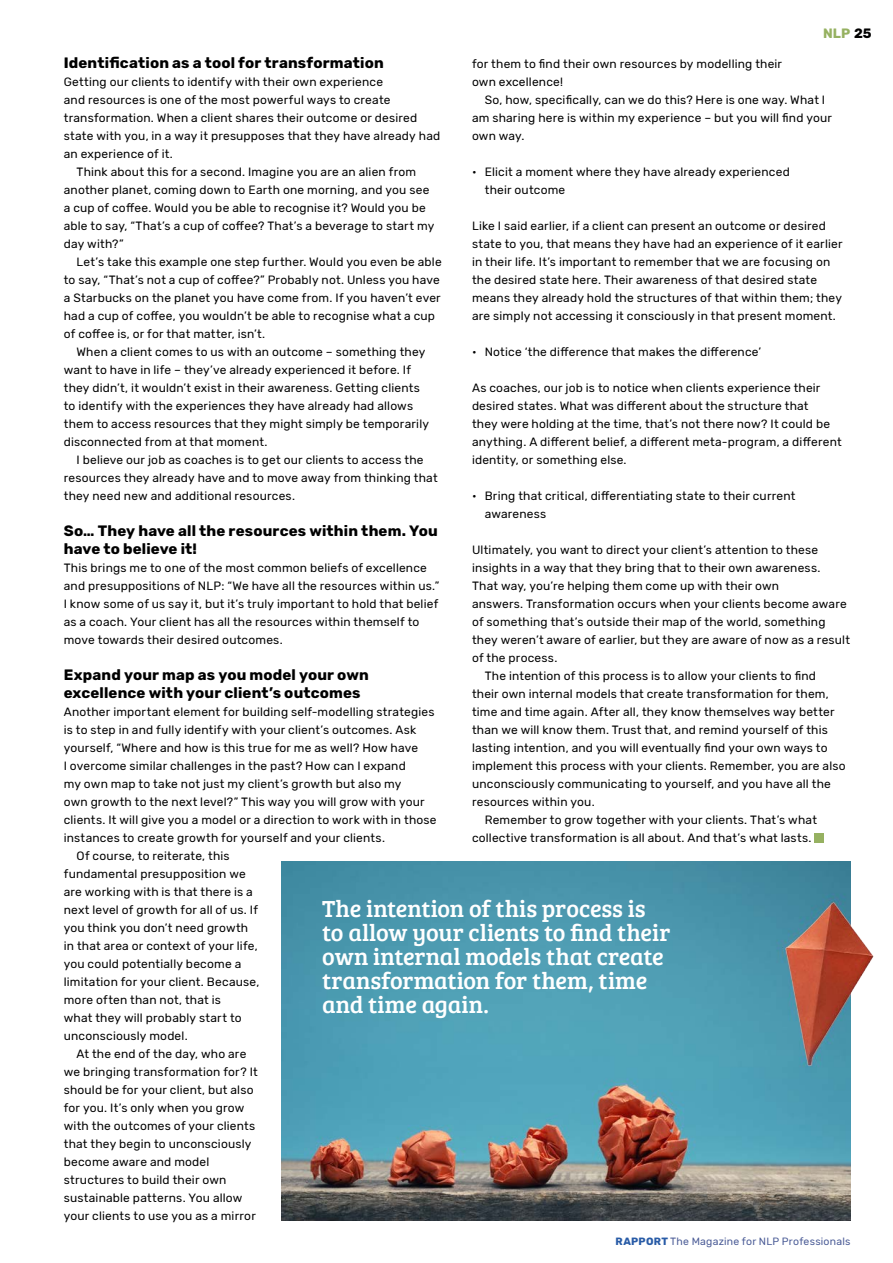
<style>
.page{position:relative;width:893px;height:1263px;background:#fff}
.page>*{position:absolute;margin:0;border:0;box-sizing:border-box;transform-origin:0 0}
.t1{font:24px/24px "Bree Serif";letter-spacing:-.005em;color:#fff}
.t2{font:700 15px/18px "Rubik";letter-spacing:.01em;color:#000}
.t3{font:700 13.5px "Rubik";color:#96b161}
.t4{font:700 13.5px "Rubik";color:#000}
.t5{font:12px/18px "Rubik";letter-spacing:.015em;color:#000}
.t6{font:10.5px "Rubik";letter-spacing:.02em;color:#4a5b96}
.s1{font-weight:700;color:#295ca7}
</style>
<div class="page">
<img style="left:282px;top:861px;width:568px;height:359px">
<img style="left:776px;top:892px;width:98px;height:181px">
<div style="left:814px;top:833px;width:9px;height:9px;background:#96b161"></div>
<p class="t4" style="left:854px;top:26px;width:19px">25</p>
<p class="t3" style="left:823px;top:26px;width:10px">nlp</p>
<p class="t2" style="left:64px;top:55px;width:322px">Identification as a tool for transformation</p>
<p class="t5" style="left:64px;top:73px;width:321px">Getting our clients to identify with their own experience</p>
<p class="t5" style="left:64px;top:91px;width:328px">and resources is one of the most powerful ways to create</p>
<p class="t5" style="left:64px;top:109px;width:355px">transformation. When a client shares their outcome or desired</p>
<p class="t5" style="left:64px;top:127px;width:378px">state with you, in a way it presupposes that they have already had</p>
<p class="t5" style="left:64px;top:145px;width:111px">an experience of it.</p>
<p class="t5" style="left:77px;top:163px;width:341px">Think about this for a second. Imagine you are an alien from</p>
<p class="t5" style="left:64px;top:181px;width:367px">another planet, coming down to Earth one morning, and you see</p>
<p class="t5" style="left:64px;top:199px;width:364px">a cup of coffee. Would you be able to recognise it? Would you be</p>
<p class="t5" style="left:64px;top:217px;width:372px">able to say, “That’s a cup of coffee? That’s a beverage to start my</p>
<p class="t5" style="left:64px;top:235px;width:61px">day with?”</p>
<p class="t5" style="left:77px;top:253px;width:367px">Let’s take this example one step further. Would you even be able</p>
<p class="t5" style="left:64px;top:271px;width:378px">to say, “That’s not a cup of coffee?” Probably not. Unless you have</p>
<p class="t5" style="left:64px;top:289px;width:378px">a Starbucks on the planet you have come from. If you haven’t ever</p>
<p class="t5" style="left:64px;top:307px;width:373px">had a cup of coffee, you wouldn’t be able to recognise what a cup</p>
<p class="t5" style="left:64px;top:325px;width:203px">of coffee is, or for that matter, isn’t.</p>
<p class="t5" style="left:77px;top:343px;width:350px">When a client comes to us with an outcome – something they</p>
<p class="t5" style="left:64px;top:361px;width:349px">want to have in life – they’ve already experienced it before. If</p>
<p class="t5" style="left:64px;top:379px;width:358px">they didn’t, it wouldn’t exist in their awareness. Getting clients</p>
<p class="t5" style="left:64px;top:397px;width:351px">to identify with the experiences they have already had allows</p>
<p class="t5" style="left:64px;top:415px;width:367px">them to access resources that they might simply be temporarily</p>
<p class="t5" style="left:64px;top:433px;width:205px">disconnected from at that moment.</p>
<p class="t5" style="left:77px;top:451px;width:348px">I believe our job as coaches is to get our clients to access the</p>
<p class="t5" style="left:64px;top:469px;width:375px">resources they already have and to move away from thinking that</p>
<p class="t5" style="left:64px;top:487px;width:233px">they need new and additional resources.</p>
<p class="t2" style="left:64px;top:523px;width:375px">So… They have all the resources within them. You have to believe it!</p>
<p class="t5" style="left:64px;top:559px;width:377px">This brings me to one of the most common beliefs of excellence and presuppositions of NLP: “We have all the resources within us.” I know some of us say it, but it’s truly important to hold that belief as a coach. Your client has all the resources within themself to move towards their desired outcomes.</p>
<p class="t2" style="left:64px;top:667px;width:306px">Expand your map as you model your own excellence with your client’s outcomes</p>
<p class="t5" style="left:64px;top:703px;width:372px">Another important element for building self-modelling strategies</p>
<p class="t5" style="left:64px;top:721px;width:354px">is to step in and fully identify with your client’s outcomes. Ask</p>
<p class="t5" style="left:64px;top:739px;width:356px">yourself, “Where and how is this true for me as well? How have</p>
<p class="t5" style="left:64px;top:757px;width:344px">I overcome similar challenges in the past? How can I expand</p>
<p class="t5" style="left:64px;top:775px;width:339px">my own map to take not just my client’s growth but also my</p>
<p class="t5" style="left:64px;top:793px;width:362px">own growth to the next level?” This way you will grow with your</p>
<p class="t5" style="left:64px;top:811px;width:374px">clients. It will give you a model or a direction to work with in those</p>
<p class="t5" style="left:64px;top:829px;width:323px">instances to create growth for yourself and your clients.</p>
<p class="t5" style="left:77px;top:847px;width:155px">Of course, to reiterate, this</p>
<p class="t5" style="left:64px;top:865px;width:183px">fundamental presupposition we</p>
<p class="t5" style="left:64px;top:883px;width:191px">are working with is that there is a</p>
<p class="t5" style="left:64px;top:901px;width:196px">next level of growth for all of us. If</p>
<p class="t5" style="left:64px;top:919px;width:186px">you think you don’t need growth</p>
<p class="t5" style="left:64px;top:937px;width:195px">in that area or context of your life,</p>
<p class="t5" style="left:64px;top:955px;width:179px">you could potentially become a</p>
<p class="t5" style="left:64px;top:973px;width:197px">limitation for your client. Because,</p>
<p class="t5" style="left:64px;top:991px;width:159px">more often than not, that is</p>
<p class="t5" style="left:64px;top:1009px;width:179px">what they will probably start to</p>
<p class="t5" style="left:64px;top:1027px;width:125px">unconsciously model.</p>
<p class="t5" style="left:77px;top:1045px;width:171px">At the end of the day, who are</p>
<p class="t5" style="left:64px;top:1063px;width:196px">we bringing transformation for? It</p>
<p class="t5" style="left:64px;top:1081px;width:191px">should be for your client, but also</p>
<p class="t5" style="left:64px;top:1099px;width:182px">for you. It’s only when you grow</p>
<p class="t5" style="left:64px;top:1117px;width:193px">with the outcomes of your clients</p>
<p class="t5" style="left:64px;top:1135px;width:189px">that they begin to unconsciously</p>
<p class="t5" style="left:64px;top:1153px;width:147px">become aware and model</p>
<p class="t5" style="left:64px;top:1171px;width:164px">structures to build their own</p>
<p class="t5" style="left:64px;top:1189px;width:180px">sustainable patterns. You allow</p>
<p class="t5" style="left:64px;top:1207px;width:194px">your clients to use you as a mirror</p>
<p class="t5" style="left:472px;top:55px;width:312px">for them to find their own resources by modelling their own excellence!</p>
<p class="t5" style="left:472px;top:91px;width:361px;text-indent:13px">So, how, specifically, can we do this? Here is one way. What I am sharing here is within my experience – but you will find your own way.</p>
<p class="t5" style="left:485px;top:163px;width:307px;text-indent:-13px">• Elicit a moment where they have already experienced their outcome</p>
<p class="t5" style="left:472px;top:217px;width:372px">Like I said earlier, if a client can present an outcome or desired state to you, that means they have had an experience of it earlier in their life. It’s important to remember that we are focusing on the desired state here. Their awareness of that desired state means they already hold the structures of that within them; they are simply not accessing it consciously in that present moment.</p>
<p class="t5" style="left:472px;top:343px;width:291px">• Notice ‘the difference that makes the difference’</p>
<p class="t5" style="left:472px;top:379px;width:371px">As coaches, our job is to notice when clients experience their desired states. What was different about the structure that<br>they were holding at the time, that’s not there now? It could be anything. A different belief, a different meta-program, a different identity, or something else.</p>
<p class="t5" style="left:485px;top:487px;width:312px;text-indent:-13px">• Bring that critical, differentiating state to their current awareness</p>
<p class="t5" style="left:472px;top:541px;width:348px">Ultimately, you want to direct your client’s attention to these</p>
<p class="t5" style="left:472px;top:559px;width:350px">insights in a way that they bring that to their own awareness.</p>
<p class="t5" style="left:472px;top:577px;width:309px">That way, you’re helping them come up with their own</p>
<p class="t5" style="left:472px;top:595px;width:376px">answers. Transformation occurs when your clients become aware</p>
<p class="t5" style="left:472px;top:613px;width:355px">of something that’s outside their map of the world, something</p>
<p class="t5" style="left:472px;top:631px;width:380px">they weren’t aware of earlier, but they are aware of now as a result</p>
<p class="t5" style="left:472px;top:649px;width:87px">of the process.</p>
<p class="t5" style="left:485px;top:667px;width:333px">The intention of this process is to allow your clients to find</p>
<p class="t5" style="left:472px;top:685px;width:358px">their own internal models that create transformation for them,</p>
<p class="t5" style="left:472px;top:703px;width:364px">time and time again. After all, they know themselves way better</p>
<p class="t5" style="left:472px;top:721px;width:357px">than we will know them. Trust that, and remind yourself of this</p>
<p class="t5" style="left:472px;top:739px;width:357px">lasting intention, and you will eventually find your own ways to</p>
<p class="t5" style="left:472px;top:757px;width:375px">implement this process with your clients. Remember, you are also</p>
<p class="t5" style="left:472px;top:775px;width:360px">unconsciously communicating to yourself, and you have all the</p>
<p class="t5" style="left:472px;top:793px;width:124px">resources within you.</p>
<p class="t5" style="left:485px;top:811px;width:334px">Remember to grow together with your clients. That’s what</p>
<p class="t5" style="left:472px;top:829px;width:341px">collective transformation is all about. And that’s what lasts.</p>
<h1 class="t1" style="left:322px;top:896px;width:350px">The intention of this process is to allow your clients to find their own internal models that create transformation for them, time and time again.</h1>
<p class="t6" style="left:616px;top:1235px;width:236px"><span class="s1">RAPPorT</span> The Magazine for NLP Professionals</p>
</div>
